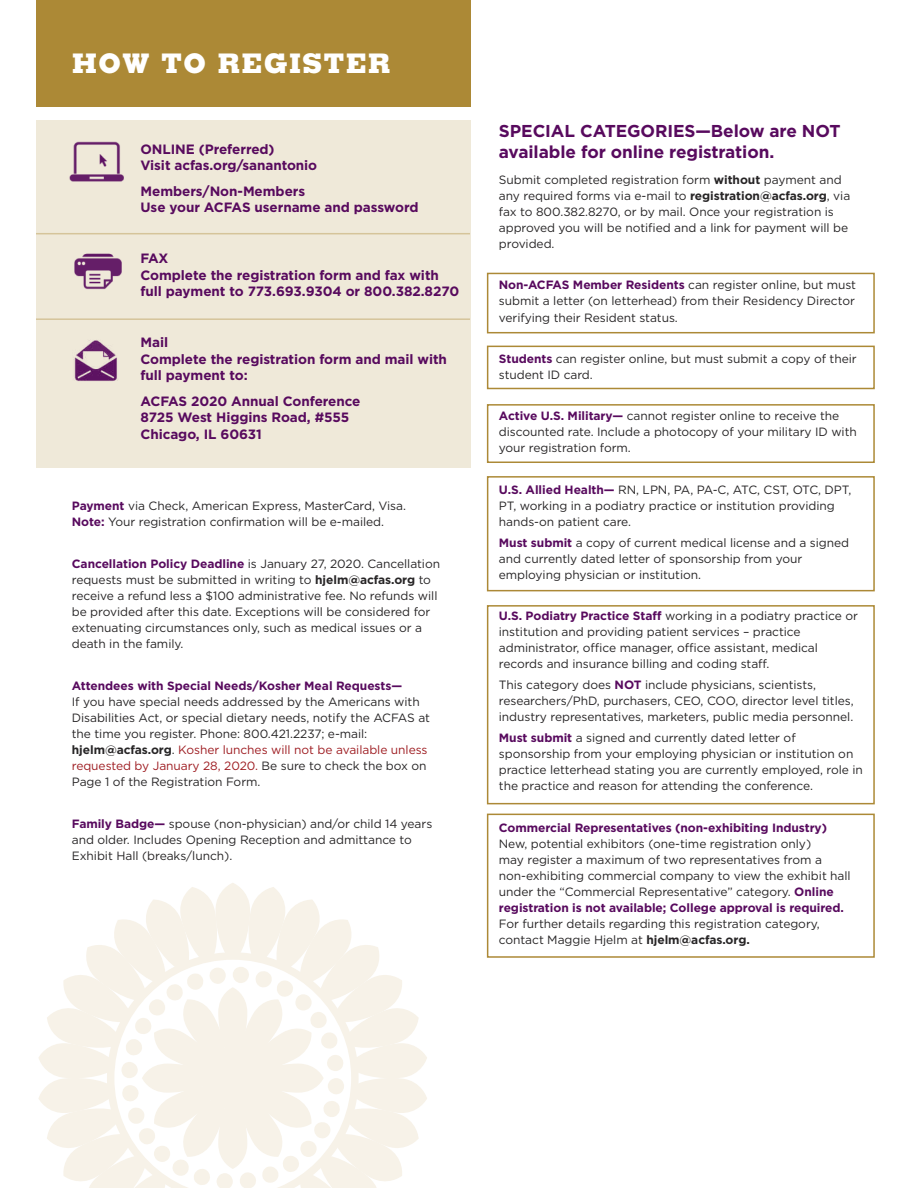
<style>
.page{position:relative;width:918px;height:1188px;background:#fff}
.page>*{position:absolute;margin:0;border:0;box-sizing:border-box;transform-origin:0 0}
.t1{font:800 27px "Memphis";letter-spacing:.05em;color:#fff}
.t2{font:700 17.25px/21.5px "Gotham";letter-spacing:-.005em;color:#580a5e}
.t3{font:700 13.5px/16.5px "Gotham";letter-spacing:-.005em;color:#580a5e}
.t4{font:12px/16.2px "Gotham";letter-spacing:-.005em;color:#272526}
.t5{font:700 12px "Gotham";letter-spacing:-.005em;color:#580a5e}
.s1{font-weight:700;color:#580a5e}
.s2{font-weight:700}
.s3{color:#9e1d22}
</style>
<div class="page">
<svg style="left:38px;top:883px;width:389px;height:305px"></svg>
<svg style="left:107px;top:952px;width:252px;height:236px;fill:#f7f2e8"></svg>
<div style="left:36px;top:121px;width:434px;height:347px;background:#efe9d9"></div>
<div style="left:36px;top:0;width:434px;height:106px;background:#ac8936"></div>
<img style="left:73px;top:340px;width:45px;height:41px">
<img style="left:63px;top:234px;width:63px;height:56px">
<img style="left:69px;top:141px;width:55px;height:41px">
<div style="left:487px;top:273px;width:388px;height:60px;border:2px solid #ac8936"></div>
<div style="left:487px;top:346px;width:388px;height:43px;border:2px solid #ac8936"></div>
<div style="left:487px;top:404px;width:388px;height:59px;border:2px solid #ac8936"></div>
<div style="left:487px;top:476px;width:388px;height:115px;border:2px solid #ac8936"></div>
<div style="left:487px;top:605px;width:388px;height:199px;border:2px solid #ac8936"></div>
<div style="left:487px;top:814px;width:388px;height:144px;border:2px solid #ac8936"></div>
<hr style="left:36px;top:233px;width:434px;height:1px;background:#d5c49a">
<hr style="left:36px;top:318px;width:434px;height:2px;background:#d5c49a">
<h1 class="t1" style="left:72px;top:54px;width:320px">HOW TO REGISTER</h1>
<p class="t3" style="left:140px;top:142px;width:178px">online (preferred)<br>visit acfas.org/sanantonio</p>
<p class="t3" style="left:140px;top:184px;width:280px">Members/non-Members<br>use your aCfaS username and password</p>
<p class="t3" style="left:140px;top:251px;width:320px">fax<br>Complete the registration form and fax with full payment to 773.693.9304 or 800.382.8270</p>
<p class="t3" style="left:140px;top:335px;width:308px">Mail<br>Complete the registration form and mail with full payment to:</p>
<p class="t3" style="left:140px;top:394px;width:222px">aCfaS 2020 annual Conference<br>8725 west Higgins road, #555<br>Chicago, il 60631</p>
<p class="t4" style="left:72px;top:499px;width:336px"><span class="s1">payment</span> via Check, American Express, MasterCard, visa. <span class="s1">note:</span> your registration confirmation will be e-mailed.</p>
<p class="t4" style="left:72px;top:556px;width:370px"><span class="s1">Cancellation policy deadline</span> is January 27, 2020. Cancellation requests must be submitted in writing to <span class="s2">hjelm@acfas.org</span> to receive a refund less a $100 administrative fee. no refunds will be provided after this date. Exceptions will be considered for extenuating circumstances only, such as medical issues or a death in the family.</p>
<p class="t5" style="left:72px;top:681px;width:332px">attendees with Special needs/Kosher Meal requests—</p>
<p class="t4" style="left:72px;top:694px;width:360px">If you have special needs addressed by the Americans with Disabilities Act, or special dietary needs, notify the ACfAS at the time you register. Phone: 800.421.2237; e-mail: <span class="s2">hjelm@acfas.org</span>. <span class="s3">Kosher lunches will not be available unless requested by January 28, 2020.</span> Be sure to check the box on Page 1 of the Registration form.</p>
<p class="t4" style="left:72px;top:816px;width:362px"><span class="s1">family Badge—</span> spouse (non-physician) and/or child 14 years and older. Includes opening Reception and admittance to<br>Exhibit Hall (breaks/lunch).</p>
<h2 class="t2" style="left:499px;top:121px;width:343px">SpeCial CateGorieS—Below are not available for online registration.</h2>
<p class="t4" style="left:499px;top:172px;width:353px">Submit completed registration form <span class="s2">without</span> payment and any required forms via e-mail to <span class="s2">registration@acfas.org</span>, via fax to 800.382.8270, or by mail. once your registration is approved you will be notified and a link for payment will be provided.</p>
<p class="t4" style="left:499px;top:278px;width:359px;text-align:justify"><span class="s1">non-aCfaS Member residents</span> can register online, but must submit a letter (on letterhead) from their Residency Director verifying their Resident status.</p>
<p class="t4" style="left:499px;top:352px;width:359px"><span class="s1">Students</span> can register online, but must submit a copy of their student ID card.</p>
<p class="t4" style="left:499px;top:409px;width:360px"><span class="s1">active u.S. Military—</span> cannot register online to receive the discounted rate. Include a photocopy of your military ID with your registration form.</p>
<p class="t4" style="left:499px;top:482px;width:354px"><span class="s1">u.S. allied Health—</span> Rn, LPn, PA, PA-C, ATC, CST, oTC, DPT,<br>PT, working in a podiatry practice or institution providing hands-on patient care.</p>
<p class="t4" style="left:499px;top:535px;width:352px"><span class="s1">Must submit</span> a copy of current medical license and a signed and currently dated letter of sponsorship from your employing physician or institution.</p>
<p class="t4" style="left:499px;top:609px;width:361px"><span class="s1">u.S. podiatry practice Staff</span> working in a podiatry practice or institution and providing patient services – practice administrator, office manager, office assistant, medical records and insurance billing and coding staff.</p>
<p class="t4" style="left:499px;top:678px;width:356px">This category does <span class="s1">not</span> include physicians, scientists, researchers/PhD, purchasers, CEo, Coo, director level titles, industry representatives, marketers, public media personnel.</p>
<p class="t4" style="left:499px;top:731px;width:366px"><span class="s1">Must submit</span> a signed and currently dated letter of sponsorship from your employing physician or institution on practice letterhead stating you are currently employed, role in the practice and reason for attending the conference.</p>
<p class="t5" style="left:499px;top:823px;width:330px">Commercial representatives (non-exhibiting industry)</p>
<p class="t4" style="left:499px;top:836px;width:353px">new, potential exhibitors (one-time registration only)<br>may register a maximum of two representatives from a non-exhibiting commercial company to view the exhibit hall under the “Commercial Representative” category. <span class="s1">online registration is not available; College approval is required.</span></p>
<p class="t4" style="left:499px;top:917px;width:322px">for further details regarding this registration category, contact Maggie Hjelm at <span class="s2">hjelm@acfas.org.</span></p>
</div>
